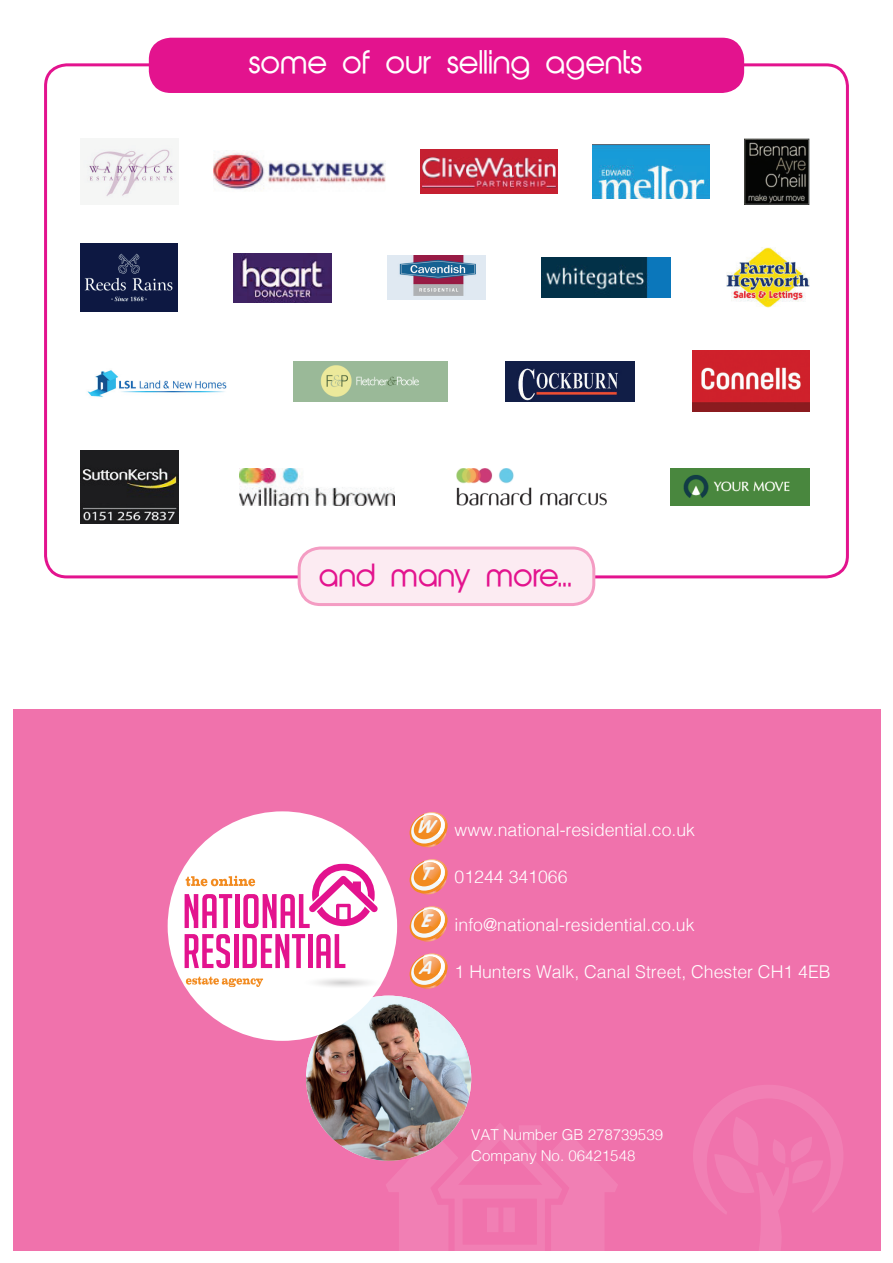
<style>
.page{position:relative;width:893px;height:1263px;background:#fff}
.page>*{position:absolute;margin:0;border:0;box-sizing:border-box;transform-origin:0 0}
.t1{font:30px "Abeatby Kai";color:#fff}
.t2{font:30px "Abeatby Kai";color:#e3138e}
.t3{font:300 17.7px "Helvetica";color:#fff}
.t4{font:300 15px/21.1px "Helvetica";color:#fff}
</style>
<div class="page">
<div style="left:13px;top:709px;width:867px;height:541px;background:#f072ac"></div>
<svg style="left:386px;top:1122px;width:232px;height:129px"></svg>
<svg style="left:693px;top:1085px;width:150px;height:166px"></svg>
<div style="left:150px;top:38px;width:593px;height:54px;background:#e3138e;border-radius:21px"></div>
<div style="left:149px;top:38px;width:595px;height:55px;border:2px solid #e3138e;border-radius:21px"></div>
<div style="left:299px;top:548px;width:295px;height:56px;background:#fcebf2;border-radius:21px"></div>
<div style="left:298px;top:546px;width:297px;height:60px;border:3px solid #f49cc3;border-radius:21px"></div>
<img style="left:306px;top:996px;width:165px;height:165px;border-radius:83px">
<div style="left:168px;top:811px;width:229px;height:230px;background:#fff;border-radius:50%"></div>
<svg style="left:186px;top:977px;width:77px;height:10px"></svg>
<svg style="left:184px;top:934px;width:46px;height:34px"></svg>
<hr style="left:234px;top:934px;width:4px;height:34px;background:#e3138e">
<svg style="left:243px;top:934px;width:62px;height:34px"></svg>
<hr style="left:308px;top:934px;width:4px;height:34px;background:#e3138e">
<svg style="left:316px;top:934px;width:29px;height:34px"></svg>
<svg style="left:317px;top:979px;width:66px;height:10px"></svg>
<svg style="left:184px;top:863px;width:194px;height:65px"></svg>
<img style="left:421px;top:149px;width:137px;height:45px">
<img style="left:592px;top:144px;width:117px;height:55px">
<img style="left:213px;top:150px;width:173px;height:40px">
<img style="left:744px;top:139px;width:66px;height:65px">
<img style="left:83px;top:145px;width:94px;height:53px">
<img style="left:80px;top:451px;width:99px;height:73px">
<img style="left:240px;top:469px;width:154px;height:36px">
<img style="left:670px;top:468px;width:140px;height:38px">
<img style="left:456px;top:468px;width:151px;height:38px">
<img style="left:233px;top:253px;width:98px;height:49px">
<img style="left:727px;top:248px;width:83px;height:60px">
<img style="left:541px;top:258px;width:130px;height:40px">
<img style="left:80px;top:244px;width:97px;height:68px">
<img style="left:387px;top:256px;width:98px;height:44px">
<img style="left:506px;top:361px;width:129px;height:40px">
<img style="left:692px;top:351px;width:118px;height:61px">
<img style="left:294px;top:361px;width:154px;height:40px">
<img style="left:87px;top:370px;width:140px;height:27px">
<svg style="left:410px;top:812px;width:37px;height:34px"></svg>
<svg style="left:410px;top:859px;width:37px;height:34px"></svg>
<svg style="left:410px;top:906px;width:37px;height:35px"></svg>
<svg style="left:410px;top:953px;width:37px;height:35px"></svg>
<h1 class="t1" style="left:249px;top:50px;width:396px">some of our selling agents</h1>
<h1 class="t2" style="left:320px;top:563px;width:255px">and many more...</h1>
<p class="t3" style="left:415px;top:815px;width:281px"><sup>W</sup> www.national-residential.co.uk</p>
<p class="t3" style="left:420px;top:862px;width:149px"><sup>T</sup> 01244 341066</p>
<p class="t3" style="left:420px;top:909px;width:276px"><sup>E</sup> info@national-residential.co.uk</p>
<p class="t3" style="left:418px;top:956px;width:414px"><sup>A</sup> 1 Hunters Walk, Canal Street, Chester CH1 4EB</p>
<p class="t4" style="left:471px;top:1123px;width:193px">VAT Number GB 278739539<br>Company No. 06421548</p>
</div>
